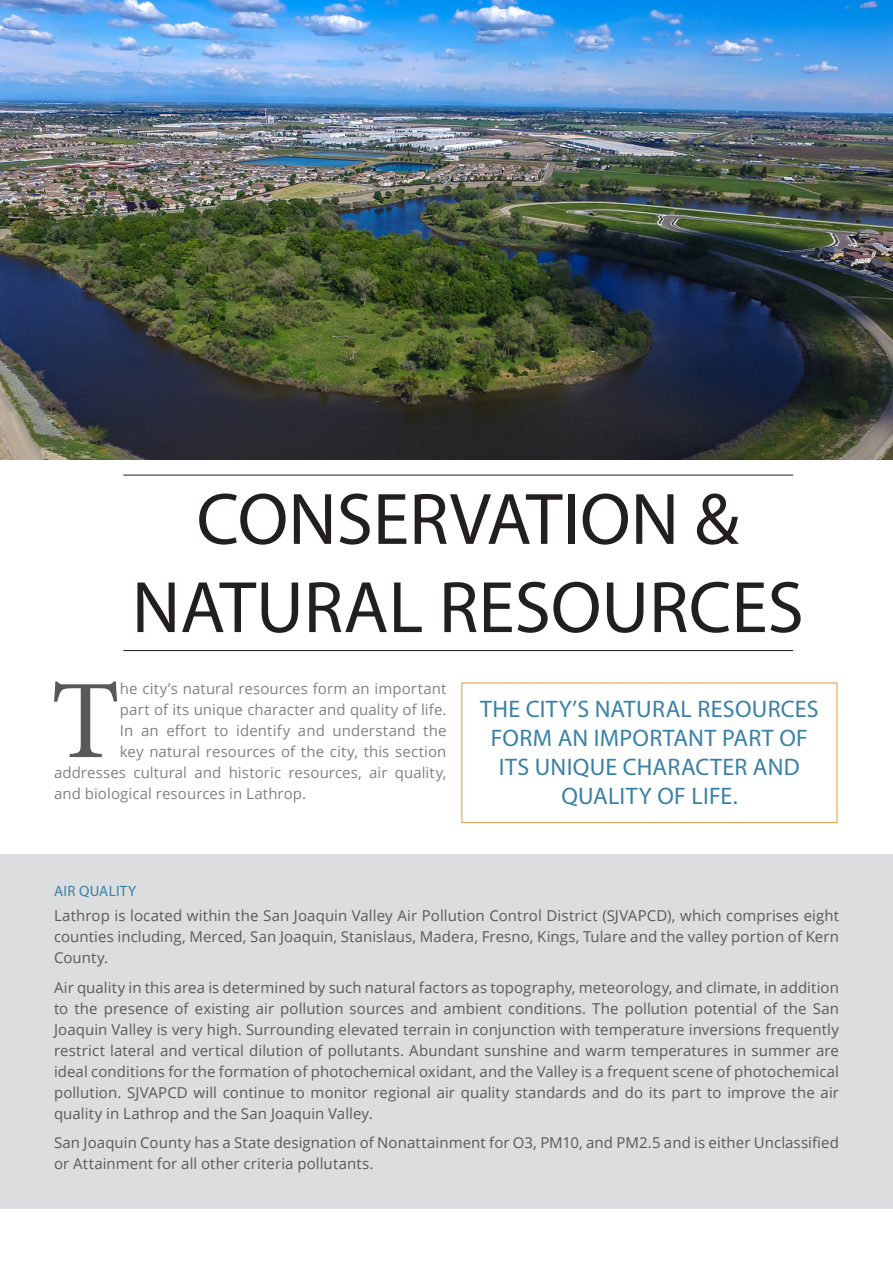
<style>
.page{position:relative;width:893px;height:1263px;background:#fff}
.page>*{position:absolute;margin:0;border:0;box-sizing:border-box;transform-origin:0 0}
.Body_CapitalStart{font:111.9px "Minion Pro";color:#58595b}
.t1{font:73.5px/88.2px "Myriad Pro";color:#231f20;text-align:center}
.Caption_Bold{font:24px/28.8px "Myriad Pro";letter-spacing:.01em;color:#3a81a6;text-align:center}
.Body_Standard{font:15px/21px "Open Sans";letter-spacing:.005em;color:#59595c;text-align:justify}
.Body_CapitalStart-2{font:15px "Open Sans";letter-spacing:.005em;color:#828083}
.Header_2{font:15px "Myriad Pro";letter-spacing:.02em;color:#3781a6}
</style>
<div class="page">
<img style="left:0;top:0;width:893px;height:460px">
<hr style="left:123px;top:475px;width:670px;height:1px;background:#231f20">
<hr style="left:123px;top:650px;width:670px;height:1px;background:#231f20">
<div style="left:0;top:855px;width:893px;height:354px;background:#dcdddf"></div>
<div style="left:461px;top:683px;width:376px;height:140px;border:1px solid #dd9d41"></div>
<p class="t1" style="left:132px;top:474px;width:673px">CONSERVATION &amp;<br>NATURAL RESOURCES</p>
<p class="Body_CapitalStart" style="left:51px;top:646px;width:71px">T</p>
<p class="Body_CapitalStart-2" style="left:120px;top:678px;width:328px">he city’s natural resources form an important</p>
<p class="Body_CapitalStart-2" style="left:120px;top:699px;width:328px">part of its unique character and quality of life.</p>
<p class="Body_CapitalStart-2" style="left:120px;top:720px;width:328px">In an effort to identify and understand the</p>
<p class="Body_CapitalStart-2" style="left:120px;top:741px;width:328px">key natural resources of the city, this section</p>
<p class="Body_CapitalStart-2" style="left:54px;top:762px;width:394px">addresses cultural and historic resources, air quality,</p>
<p class="Body_CapitalStart-2" style="left:54px;top:783px;width:254px">and biological resources in Lathrop.</p>
<p class="Caption_Bold" style="left:480px;top:694px;width:340px">THE CITY’S NATURAL RESOURCES<br>FORM AN IMPORTANT PART OF<br>ITS UNIQUE CHARACTER AND<br>QUALITY OF LIFE.</p>
<p class="Header_2" style="left:54px;top:882px;width:84px">AIR QUALITY</p>
<p class="Body_Standard" style="left:54px;top:905px;width:786px">Lathrop is located within the San Joaquin Valley Air Pollution Control District (SJVAPCD), which comprises eight counties including, Merced, San Joaquin, Stanislaus, Madera, Fresno, Kings, Tulare and the valley portion of Kern County.</p>
<p class="Body_Standard" style="left:54px;top:976px;width:786px">Air quality in this area is determined by such natural factors as topography, meteorology, and climate, in addition to the presence of existing air pollution sources and ambient conditions. The pollution potential of the San Joaquin Valley is very high. Surrounding elevated terrain in conjunction with temperature inversions frequently restrict lateral and vertical dilution of pollutants. Abundant sunshine and warm temperatures in summer are ideal conditions for the formation of photochemical oxidant, and the Valley is a frequent scene of photochemical pollution. SJVAPCD will continue to monitor regional air quality standards and do its part to improve the air quality in Lathrop and the San Joaquin Valley.</p>
<p class="Body_Standard" style="left:54px;top:1132px;width:786px">San Joaquin County has a State designation of Nonattainment for O3, PM10, and PM2.5 and is either Unclassified or Attainment for all other criteria pollutants.</p>
</div>
